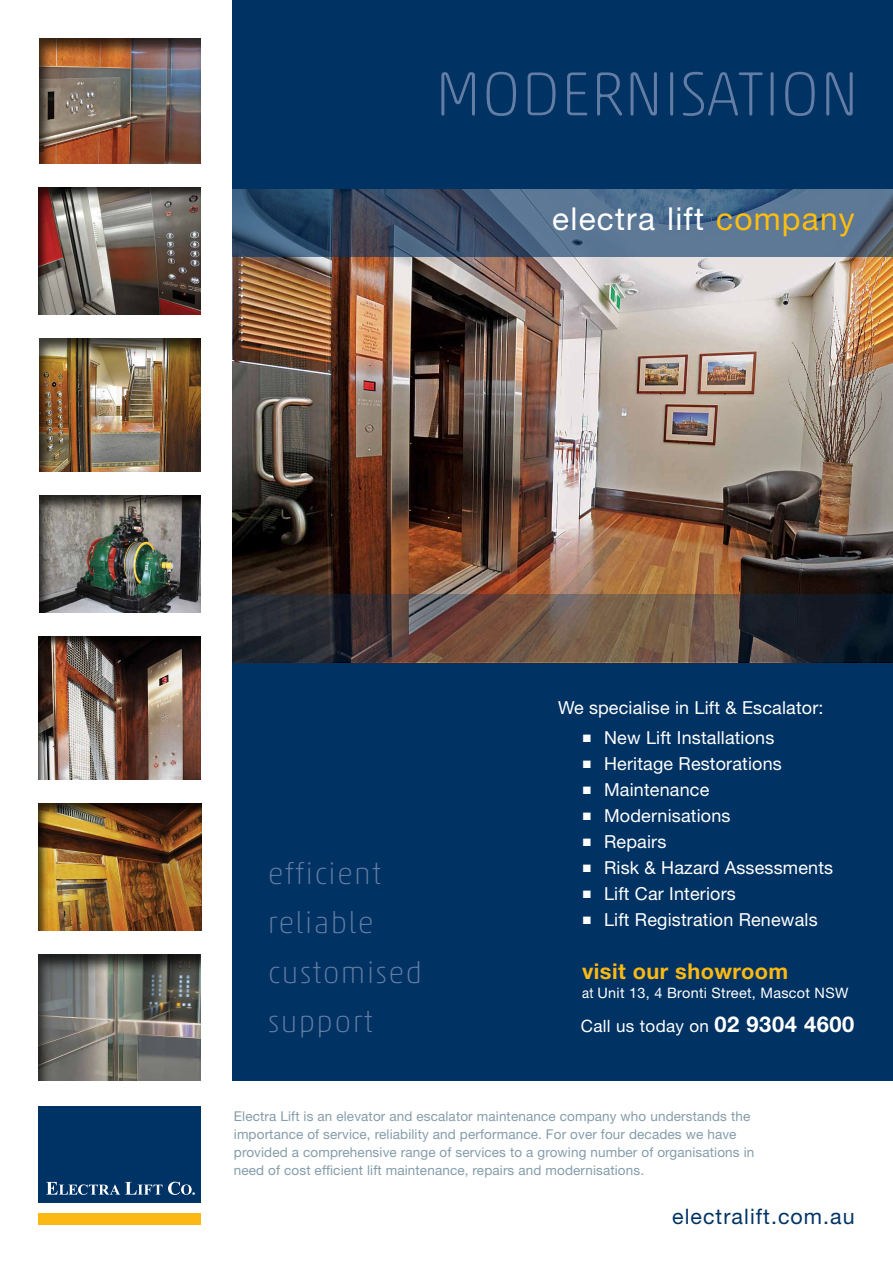
<style>
.page{position:relative;width:893px;height:1263px;background:#fff}
.page>*{position:absolute;margin:0;border:0;box-sizing:border-box;transform-origin:0 0}
.t1{font:100 63px "Akko Rounded Pro";letter-spacing:.01em;color:#647da5}
.t2{font:31.65px "Helvetica Neue";letter-spacing:.04em;color:#fff}
.t3{font:100 30px/49.5px "Akko Rounded Pro";letter-spacing:.04em;color:#637ca4}
.t4{font:700 21.75px "Helvetica Neue";letter-spacing:.02em;color:#fdb913}
.t5{font:21.45px "Helvetica Neue";letter-spacing:.05em;color:#003365}
.t6{font:18px "Helvetica Neue";letter-spacing:.01em;color:#fff}
.t7{font:16.95px "Helvetica Neue";letter-spacing:.02em;color:#fff}
.t8{font:14.4px "Helvetica Neue";letter-spacing:.02em;color:#fff;scale:.9 1}
.t9{font:13.5px/18px "Helvetica Neue";letter-spacing:.01em;color:#849daa}
.s1{color:#febe10}
.s2{font-family:"Arial";font-size:15.9px}
.s3{font-weight:700;font-size:21.9px}
</style>
<div class="page">
<div style="left:0;top:0;width:893px;height:1080px;background:#003263"></div>
<img style="left:231px;top:257px;width:662px;height:405px">
<svg style="left:231px;top:594px;width:662px;height:67px"></svg>
<svg style="left:231px;top:189px;width:662px;height:68px"></svg>
<div style="left:0;top:0;width:231px;height:1098px;background:#fff"></div>
<div style="left:38px;top:337px;width:163px;height:136px;background:#000;opacity:.75"></div>
<div style="left:39px;top:494px;width:162px;height:121px;background:#000;opacity:.75"></div>
<div style="left:38px;top:38px;width:164px;height:128px;background:#000;opacity:.75"></div>
<div style="left:38px;top:187px;width:164px;height:130px;background:#000;opacity:.75"></div>
<div style="left:38px;top:803px;width:164px;height:129px;background:#000;opacity:.75"></div>
<div style="left:38px;top:636px;width:163px;height:144px;background:#000;opacity:.75"></div>
<div style="left:38px;top:954px;width:164px;height:128px;background:#000;opacity:.75"></div>
<div style="left:38px;top:1106px;width:163px;height:96px;background:#003365"></div>
<div style="left:38px;top:1213px;width:163px;height:12px;background:#fdb913"></div>
<svg style="left:46px;top:1182px;width:116px;height:13px"></svg>
<svg style="left:168px;top:1182px;width:27px;height:13px"></svg>
<h1 class="t1" style="left:435px;top:56px;width:425px">MODERNISATION</h1>
<h2 class="t2" style="left:552px;top:200px;width:304px">electra lift <span class="s1">company</span></h2>
<h3 class="t3" style="left:268px;top:848px;width:156px">efficient reliable customised support</h3>
<h3 class="t6" style="left:558px;top:696px;width:267px">We specialise in Lift &amp; Escalator:</h3>
<h3 class="t6" style="left:582px;top:727px;width:194px"><span class="s2">■</span> New Lift Installations</h3>
<h3 class="t6" style="left:582px;top:753px;width:201px"><span class="s2">■</span> Heritage Restorations</h3>
<h3 class="t6" style="left:582px;top:779px;width:129px"><span class="s2">■</span> Maintenance</h3>
<h3 class="t6" style="left:582px;top:805px;width:150px"><span class="s2">■</span> Modernisations</h3>
<h3 class="t6" style="left:582px;top:831px;width:86px"><span class="s2">■</span> Repairs</h3>
<h3 class="t6" style="left:582px;top:857px;width:253px"><span class="s2">■</span> Risk &amp; Hazard Assessments</h3>
<h3 class="t6" style="left:582px;top:883px;width:155px"><span class="s2">■</span> Lift Car Interiors</h3>
<h3 class="t6" style="left:582px;top:909px;width:237px"><span class="s2">■</span> Lift Registration Renewals</h3>
<h3 class="t4" style="left:582px;top:958px;width:208px">visit our showroom</h3>
<p class="t8" style="left:582px;top:985px;width:297px">at Unit 13, 4 Bronti Street, Mascot NSW</p>
<p class="t7" style="left:581px;top:1016px;width:275px">Call us today on <span class="s3">02 9304 4600</span></p>
<p class="t9" style="left:234px;top:1106px;width:522px">Electra Lift is an elevator and escalator maintenance company who understands the importance of service, reliability and performance. For over four decades we have provided a comprehensive range of services to a growing number of organisations in need of cost efficient lift maintenance, repairs and modernisations.</p>
<h3 class="t5" style="left:672px;top:1204px;width:184px">electralift.com.au</h3>
</div>
